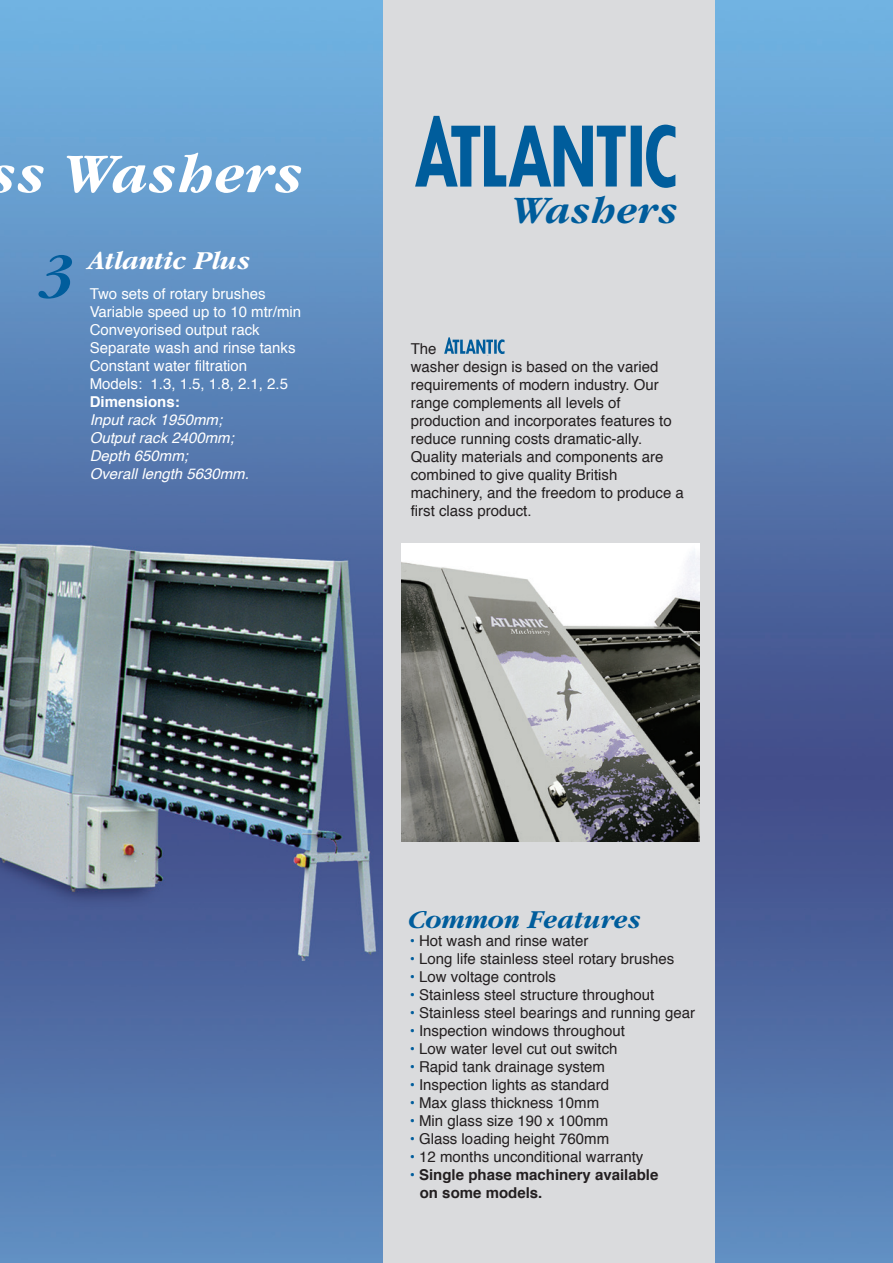
<style>
.page{position:relative;width:893px;height:1263px;background:#fff}
.page>*{position:absolute;margin:0;border:0;box-sizing:border-box;transform-origin:0 0}
.t1{font:italic 700 58.5px "Garamond";color:#fff}
.t2{font:italic 700 58.5px "Garamond";color:#005d9c}
.t3{font:italic 700 40.5px "Garamond";color:#005d9c}
.t4{font:italic 700 27px "Garamond";color:#005d9c}
.t5{font:italic 700 27px "Garamond";color:#fff}
.t6{font:15px/18px "Helvetica";color:#231f20}
.t7{font:15px "Helvetica";color:#fff}
.t8{font:italic 15px "Helvetica";color:#fff}
.t9{font:700 15px/18px "Helvetica";color:#231f20}
.t10{font:700 15px "Helvetica";color:#fff}
.s1{color:#005d9c}
.s2{font-weight:400;color:#005d9c}
</style>
<div class="page">
<img style="left:0;top:0;width:893px;height:1263px">
<div style="left:383px;top:0;width:331px;height:1263px;background:#dadbdd"></div>
<img style="left:401px;top:543px;width:298px;height:298px">
<svg style="left:415px;top:116px;width:260px;height:72px"></svg>
<svg style="left:444px;top:337px;width:60px;height:17px"></svg>
<h1 class="t1" style="left:-9px;top:142px;width:318px">ss Washers</h1>
<p class="t2" style="left:44px;top:242px;width:34px">3</p>
<p class="t5" style="left:90px;top:245px;width:164px">Atlantic Plus</p>
<p class="t7" style="left:90px;top:283px;width:177px">Two sets of rotary brushes</p>
<p class="t7" style="left:90px;top:301px;width:213px">Variable speed up to 10 mtr/min</p>
<p class="t7" style="left:90px;top:319px;width:172px">Conveyorised output rack</p>
<p class="t7" style="left:90px;top:337px;width:207px">Separate wash and rinse tanks</p>
<p class="t7" style="left:90px;top:355px;width:159px">Constant water filtration</p>
<p class="t7" style="left:90px;top:373px;width:200px">Models: 1.3, 1.5, 1.8, 2.1, 2.5</p>
<p class="t10" style="left:90px;top:390px;width:92px">Dimensions:</p>
<p class="t8" style="left:90px;top:408px;width:134px">Input rack 1950mm;</p>
<p class="t8" style="left:90px;top:426px;width:146px">Output rack 2400mm;</p>
<p class="t8" style="left:90px;top:444px;width:100px">Depth 650mm;</p>
<p class="t8" style="left:90px;top:462px;width:161px">Overall length 5630mm.</p>
<p class="t3" style="left:514px;top:188px;width:168px">Washers</p>
<p class="t6" style="left:411px;top:341px;width:275px">The<br>washer design is based on the varied requirements of modern industry. Our range complements all levels of production and incorporates features to reduce running costs dramatic-ally.<br>Quality materials and components are combined to give quality British machinery, and the freedom to produce a first class product.</p>
<p class="t4" style="left:410px;top:904px;width:235px">Common Features</p>
<p class="t6" style="left:410px;top:932px;width:180px"><span class="s1">•</span> Hot wash and rinse water</p>
<p class="t6" style="left:410px;top:950px;width:266px"><span class="s1">•</span> Long life stainless steel rotary brushes</p>
<p class="t6" style="left:410px;top:968px;width:148px"><span class="s1">•</span> Low voltage controls</p>
<p class="t6" style="left:410px;top:986px;width:246px"><span class="s1">•</span> Stainless steel structure throughout</p>
<p class="t6" style="left:410px;top:1004px;width:287px"><span class="s1">•</span> Stainless steel bearings and running gear</p>
<p class="t6" style="left:410px;top:1022px;width:217px"><span class="s1">•</span> Inspection windows throughout</p>
<p class="t6" style="left:410px;top:1040px;width:209px"><span class="s1">•</span> Low water level cut out switch</p>
<p class="t6" style="left:410px;top:1058px;width:197px"><span class="s1">•</span> Rapid tank drainage system</p>
<p class="t6" style="left:410px;top:1076px;width:201px"><span class="s1">•</span> Inspection lights as standard</p>
<p class="t6" style="left:410px;top:1094px;width:191px"><span class="s1">•</span> Max glass thickness 10mm</p>
<p class="t6" style="left:410px;top:1112px;width:200px"><span class="s1">•</span> Min glass size 190 x 100mm</p>
<p class="t6" style="left:410px;top:1130px;width:201px"><span class="s1">•</span> Glass loading height 760mm</p>
<p class="t6" style="left:410px;top:1148px;width:235px"><span class="s1">•</span> 12 months unconditional warranty</p>
<p class="t9" style="left:420px;top:1166px;width:240px;text-indent:-10px"><span class="s2">•</span> Single phase machinery available on some models.</p>
</div>
